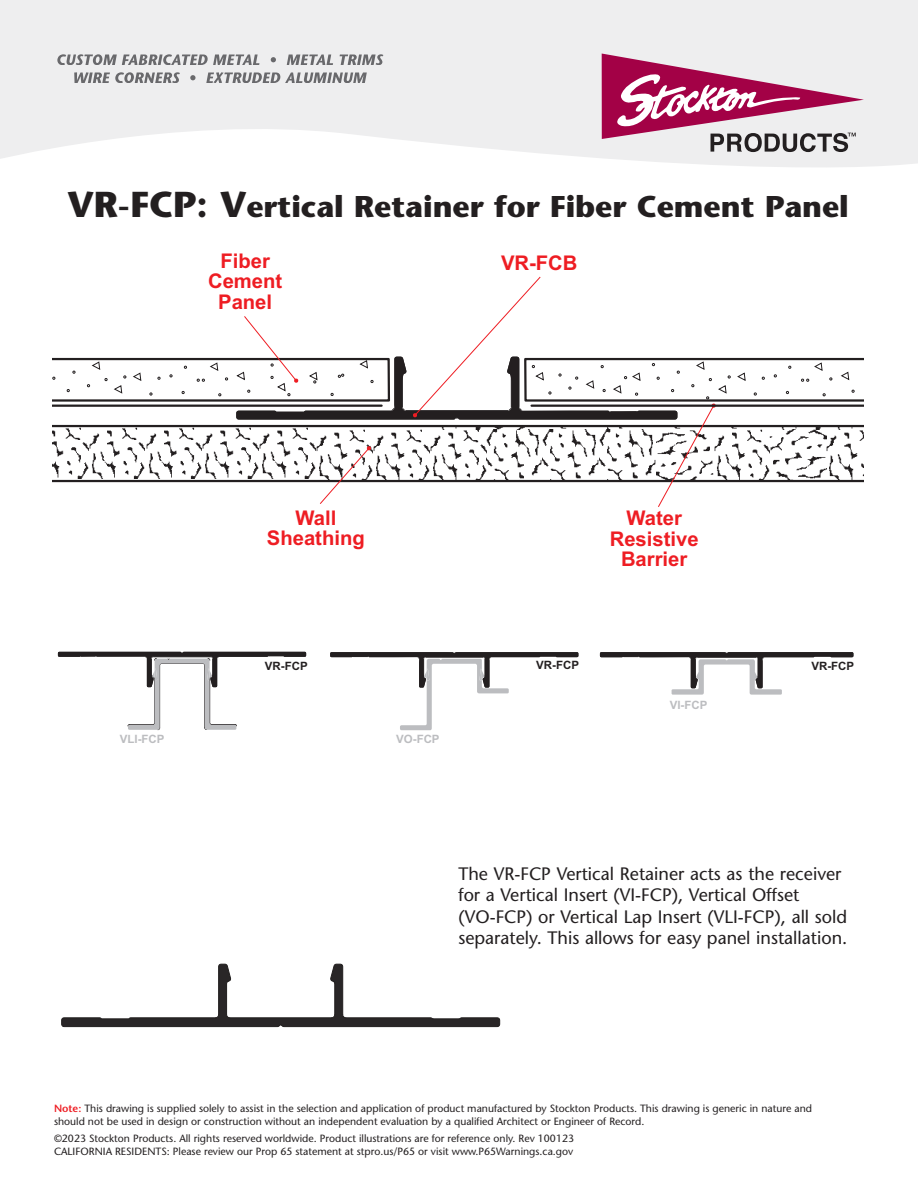
<style>
.page{position:relative;width:918px;height:1188px;background:#fff}
.page>*{position:absolute;margin:0;border:0;box-sizing:border-box;transform-origin:0 0}
.t1{font:700 30px "Stone Sans";color:#231f20}
.t2{font:700 20.25px/20.2px "Arial";color:#ee1d23;text-align:center}
.t3{font:18px/21.6px "Stone Sans";color:#231f20}
.t4{font:700 11.55px "Arial";color:#bcbdc0}
.t5{font:700 11.55px "Arial";color:#231f20}
.t6{font:10.5px/13.5px "Stone Sans";color:#231f20}
.s1{font-size:36px}
.s2{font-weight:600;color:#ee1d23}
</style>
<div class="page">
<svg style="left:0;top:0;width:918px;height:167px;background:#efeff0"></svg>
<svg style="left:57px;top:54px;width:202px;height:11px;background:#adadaf"></svg>
<svg style="left:74px;top:72px;width:221px;height:11px;background:#b1b1b2"></svg>
<svg style="left:53px;top:276px;width:811px;height:231px"></svg>
<hr style="left:532px;top:405px;width:332px;height:2px;background:#231f20">
<hr style="left:53px;top:405px;width:329px;height:2px;background:#231f20">
<svg style="left:61px;top:963px;width:440px;height:64px"></svg>
<hr style="left:230px;top:1017px;width:102px;height:1px;background:#211e1e">
<svg style="left:330px;top:652px;width:248px;height:78px"></svg>
<svg style="left:58px;top:652px;width:248px;height:78px"></svg>
<svg style="left:600px;top:652px;width:253px;height:43px"></svg>
<svg style="left:602px;top:54px;width:262px;height:98px;background:#cc95ad"></svg>
<h1 class="t1" style="left:68px;top:195px;width:782px"><span class="s1">VR-FCP: V</span>ertical Retainer for Fiber Cement Panel</h1>
<h2 class="t2" style="left:208px;top:253px;width:76px">Fiber<br>Cement<br>Panel</h2>
<h2 class="t2" style="left:501px;top:255px;width:78px">VR-FCB</h2>
<p class="t4" style="left:120px;top:735px;width:46px">VLI-FCP</p>
<h2 class="t2" style="left:267px;top:509px;width:99px">Wall<br>Sheathing</h2>
<h2 class="t2" style="left:610px;top:510px;width:90px">Water<br>Resistive<br>Barrier</h2>
<p class="t5" style="left:265px;top:661px;width:44px">VR-FCP</p>
<p class="t5" style="left:536px;top:661px;width:44px">VR-FCP</p>
<p class="t4" style="left:396px;top:735px;width:45px">VO-FCP</p>
<p class="t4" style="left:670px;top:700px;width:39px">VI-FCP</p>
<p class="t5" style="left:812px;top:662px;width:44px">VR-FCP</p>
<h3 class="t3" style="left:458px;top:864px;width:391px">The VR-FCP Vertical Retainer acts as the receiver for a Vertical Insert (VI-FCP), Vertical Offset (VO-FCP) or Vertical Lap Insert (VLI-FCP), all sold separately. This allows for easy panel installation.</h3>
<p class="t6" style="left:54px;top:1104px;width:760px;line-height:12.6px"><span class="s2">Note:</span> This drawing is supplied solely to assist in the selection and application of product manufactured by Stockton Products. This drawing is generic in nature and should not be used in design or construction without an independent evaluation by a qualified Architect or Engineer of Record.</p>
<p class="t6" style="left:54px;top:1132px;width:522px">©2023 Stockton Products. All rights reserved worldwide. Product illustrations are for reference only. Rev 100123<br>CALIFORNIA RESIDENTS: Please review our Prop 65 statement at stpro.us/P65 or visit www.P65Warnings.ca.gov</p>
</div>
